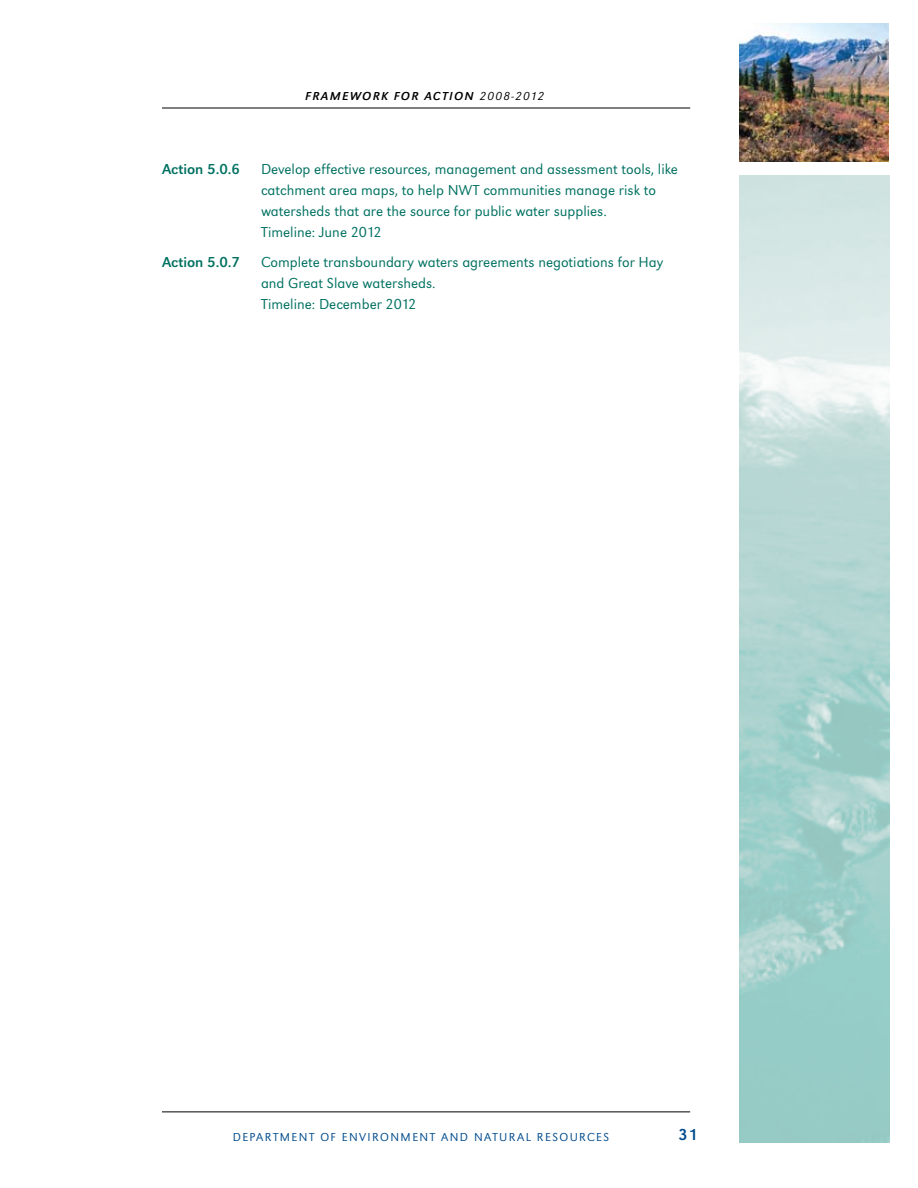
<style>
.page{position:relative;width:918px;height:1188px;background:#fff}
.page>*{position:absolute;margin:0;border:0;box-sizing:border-box;transform-origin:0 0}
.t1{font:16.5px "URW Grotesk T";color:#004b8d}
.t2{font:15px/21px "URW Grotesk T Ligh";color:#007161}
.t3{font:15px "URW Grotesk T";color:#007161}
.t4{font:12px "URW Grotesk T Ligh";letter-spacing:.12em;color:#004b8d}
.t5{font:italic 12px "URW Grotesk T";letter-spacing:.12em;color:#000}
.s1{font-family:"URW Grotesk T Ligh Ital";font-style:normal}
.s2{font-family:"URW Grotesk T"}
</style>
<div class="page">
<hr style="left:162px;top:108px;width:528px;height:1px;background:#000">
<hr style="left:162px;top:1112px;width:528px;height:1px;background:#000">
<img style="left:739px;top:23px;width:149px;height:139px">
<svg style="left:739px;top:175px;width:151px;height:968px"></svg>
<p class="t5" style="left:305px;top:89px;width:240px">FRAMEWORK FOR ACTION <span class="s1">2008-2012</span></p>
<p class="t3" style="left:162px;top:160px;width:80px">Action 5.0.6</p>
<p class="t2" style="left:261px;top:158px;width:419px">Develop effective resources, management and assessment tools, like catchment area maps, to help NWT communities manage risk to watersheds that are the source for public water supplies.<br>Timeline: June 2012</p>
<p class="t2" style="left:261px;top:251px;width:404px;text-indent:-99px"><span class="s2">Action 5.0.7</span> Complete transboundary waters agreements negotiations for Hay and Great Slave watersheds.<br>Timeline: December 2012</p>
<p class="t4" style="left:233px;top:1130px;width:378px">Department of Environment and Natural resources</p>
<p class="t1" style="left:678px;top:1125px;width:21px">31</p>
</div>
